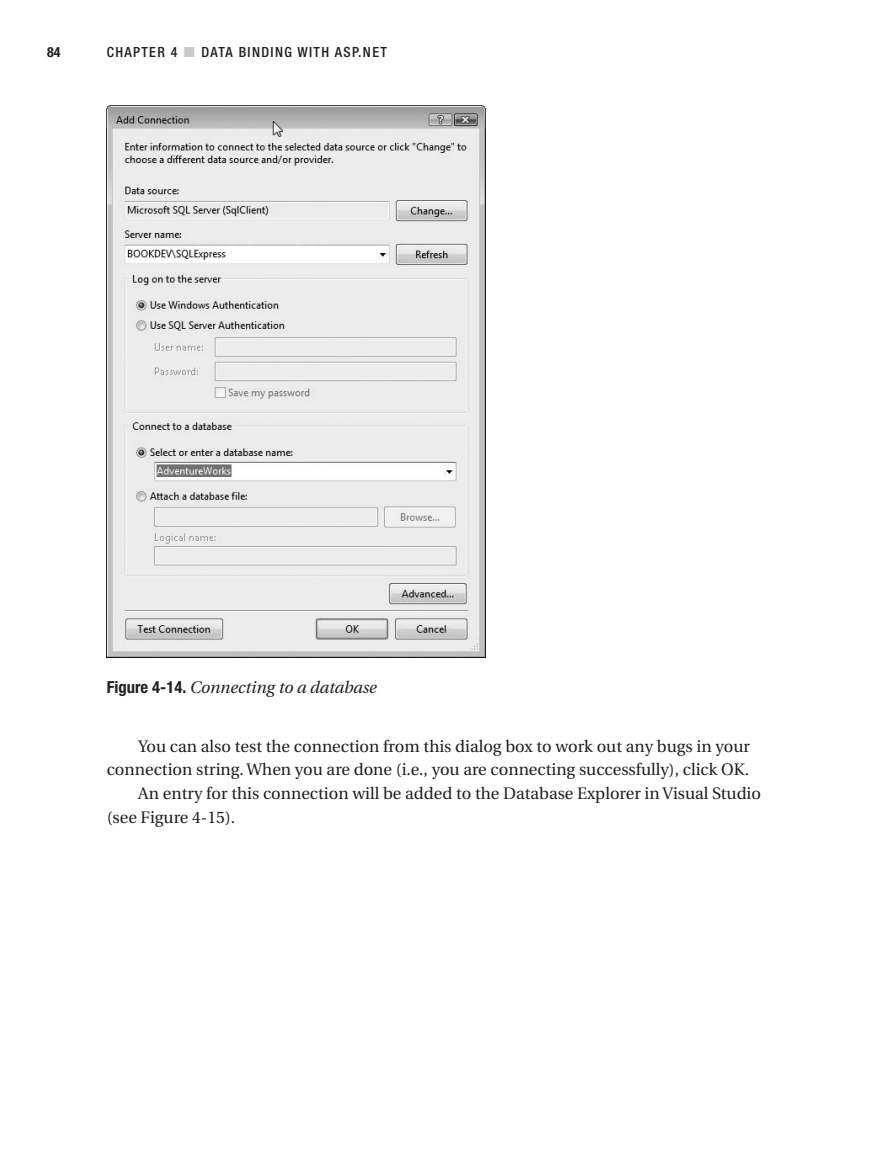
<style>
.page{position:relative;width:882px;height:1166px;background:#fff}
.page>*{position:absolute;margin:0;border:0;box-sizing:border-box;transform-origin:0 0}
.t1{font:16.62px "Utopia";color:#231f20}
.t2{font:italic 16.62px "Utopia";color:#231f20}
.t3{font:500 condensed 14px "Helvetica Neue";letter-spacing:.095em;color:#231f20}
.t4{font:700 condensed 14px "Helvetica Neue";color:#231f20}
.s1{color:#c7c8ca}
.s2{font-family:"Helvetica Neue";font-weight:700;font-style:normal;font-stretch:condensed}
</style>
<div class="page">
<svg style="left:106px;top:105px;width:380px;height:553px;background:#ddd"></svg>
<p class="t4" style="left:47px;top:47px;width:15px">84</p>
<p class="t3" style="left:107px;top:47px;width:282px">CHAPTER 4 <span class="s1">■</span> DATA BINDING WITH ASP.NET</p>
<p class="t2" style="left:107px;top:680px;width:272px"><span class="s2">Figure 4-14.</span> Connecting to a database</p>
<p class="t1" style="left:138px;top:739px;width:613px">You can also test the connection from this dialog box to work out any bugs in your</p>
<p class="t1" style="left:107px;top:763px;width:644px">connection string. When you are done (i.e., you are connecting successfully), click OK.</p>
<p class="t1" style="left:138px;top:786px;width:624px">An entry for this connection will be added to the Database Explorer in Visual Studio</p>
<p class="t1" style="left:107px;top:810px;width:130px">(see Figure 4-15).</p>
</div>
